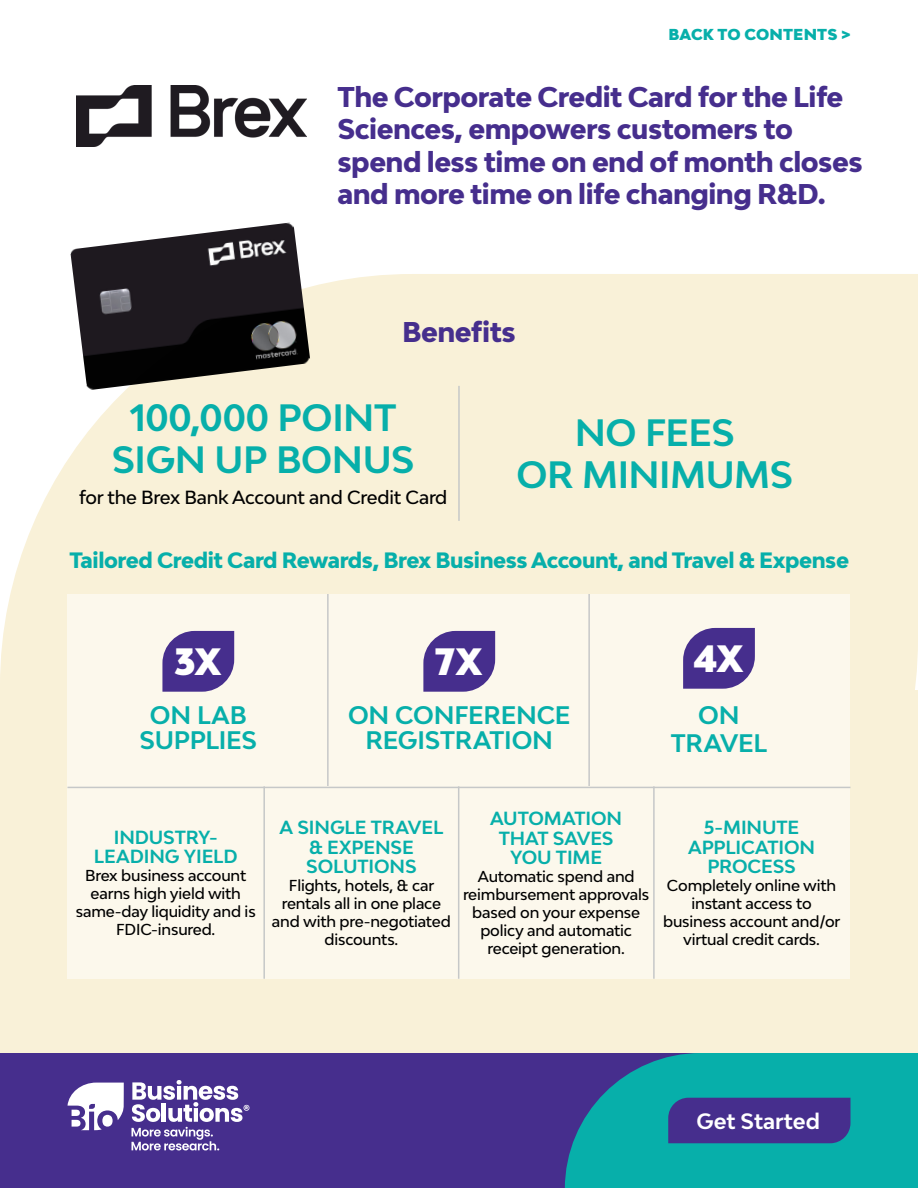
<style>
.page{position:relative;width:918px;height:1188px;background:#fff}
.page>*{position:absolute;margin:0;border:0;box-sizing:border-box;transform-origin:0 0}
.t1{font:700 36px/42px "Bw Modelica";letter-spacing:-.01em;color:#07afaa;text-align:center}
.t2{font:900 36px "Bw Modelica";color:#fff}
.t3{font:800 27px/32.4px "Bw Modelica";letter-spacing:-.02em;color:#462e8d}
.t4{font:700 24px/25.5px "Bw Modelica";letter-spacing:-.01em;color:#07afaa;text-align:center}
.t5{font:800 21px "Bw Modelica";letter-spacing:-.02em;color:#07afaa}
.t6{font:700 21px "Bw Modelica";color:#fff}
.t7{font:700 18px/19.5px "Bw Modelica";letter-spacing:-.01em;color:#07afaa;text-align:center}
.t8{font:500 18px "Bw Modelica";letter-spacing:-.01em;color:#000}
.t9{font:700 18px "Bw Modelica";color:#fff}
.t10{font:500 15px/18px "Bw Modelica";letter-spacing:-.01em;color:#000;text-align:center}
.t11{font:900 15px "Bw Modelica";letter-spacing:.005em;color:#07afaa}
</style>
<div class="page">
<div style="left:0;top:274px;width:918px;height:777px;background:#f9f1d8"></div>
<img style="left:77px;top:86px;width:230px;height:61px">
<hr style="left:458px;top:386px;width:2px;height:135px;background:#c6c8c8">
<div style="left:68px;top:594px;width:782px;height:192px;background:#fcf8ec"></div>
<hr style="left:588px;top:594px;width:2px;height:192px;background:#c6c8c8">
<hr style="left:327px;top:594px;width:2px;height:192px;background:#c6c8c8">
<svg style="left:683px;top:628px;width:72px;height:61px;background:#5a4497"></svg>
<svg style="left:162px;top:631px;width:72px;height:61px;background:#5a4497"></svg>
<svg style="left:423px;top:631px;width:72px;height:61px;background:#5a4497"></svg>
<div style="left:68px;top:786px;width:782px;height:193px;background:#fcf8ec"></div>
<hr style="left:458px;top:786px;width:1px;height:193px;background:#c6c8c8">
<hr style="left:653px;top:786px;width:2px;height:193px;background:#c6c8c8">
<hr style="left:263px;top:786px;width:2px;height:193px;background:#c6c8c8">
<hr style="left:68px;top:787px;width:782px;height:1px;background:#c6c8c8">
<img style="left:70px;top:222px;width:241px;height:168px">
<div style="left:0;top:1053px;width:853px;height:135px;background:#462e8d"></div>
<svg style="left:565px;top:1053px;width:353px;height:135px;background:#0da1a6"></svg>
<svg style="left:132px;top:1080px;width:117px;height:70px"></svg>
<svg style="left:68px;top:1083px;width:56px;height:47px"></svg>
<svg style="left:668px;top:1098px;width:182px;height:45px"></svg>
<p class="t11" style="left:668px;top:24px;width:184px">BACK TO CONTENTS &gt;</p>
<h2 class="t3" style="left:338px;top:80px;width:527px">The Corporate Credit Card for the Life Sciences, empowers customers to spend less time on end of month closes and more time on life changing R&amp;D.</h2>
<h2 class="t3" style="left:402px;top:315px;width:115px">Benefits</h2>
<h1 class="t1" style="left:112px;top:396px;width:304px">100,000 POINT<br>SIGN UP BONUS</h1>
<p class="t8" style="left:79px;top:485px;width:370px">for the Brex Bank Account and Credit Card</p>
<h1 class="t1" style="left:516px;top:411px;width:278px">NO FEES<br>OR MINIMUMS</h1>
<h3 class="t5" style="left:69px;top:547px;width:781px">Tailored Credit Card Rewards, Brex Business Account, and Travel &amp; Expense</h3>
<h1 class="t2" style="left:174px;top:639px;width:49px">3X</h1>
<h3 class="t4" style="left:140px;top:702px;width:119px">ON LAB<br>SUPPLIES</h3>
<h1 class="t2" style="left:435px;top:639px;width:49px">7X</h1>
<h3 class="t4" style="left:348px;top:702px;width:224px">ON CONFERENCE<br>REGISTRATION</h3>
<h1 class="t2" style="left:693px;top:636px;width:51px">4X</h1>
<h3 class="t4" style="left:671px;top:700px;width:98px;line-height:28.5px">ON<br>TRAVEL</h3>
<p class="t7" style="left:94px;top:827px;width:145px">INDUSTRY-<br>LEADING YIELD</p>
<p class="t10" style="left:76px;top:866px;width:182px">Brex business account earns high yield with same-day liquidity and is<br>FDIC-insured.</p>
<p class="t7" style="left:280px;top:817px;width:165px">A SINGLE TRAVEL &amp; EXPENSE<br>SOLUTIONS</p>
<p class="t10" style="left:272px;top:876px;width:180px">Flights, hotels, &amp; car rentals all in one place and with pre-negotiated discounts.</p>
<p class="t7" style="left:490px;top:808px;width:133px">AUTOMATION<br>THAT SAVES<br>YOU TIME</p>
<p class="t10" style="left:463px;top:867px;width:188px">Automatic spend and reimbursement approvals based on your expense policy and automatic receipt generation.</p>
<p class="t7" style="left:688px;top:817px;width:129px">5-MINUTE<br>APPLICATION<br>PROCESS</p>
<p class="t10" style="left:663px;top:876px;width:179px">Completely online with instant access to business account and/or virtual credit cards.</p>
<p class="t9" style="left:733px;top:1103px;width:115px">bio.org/save</p>
<h3 class="t6" style="left:697px;top:1107px;width:125px">Get Started</h3>
</div>
